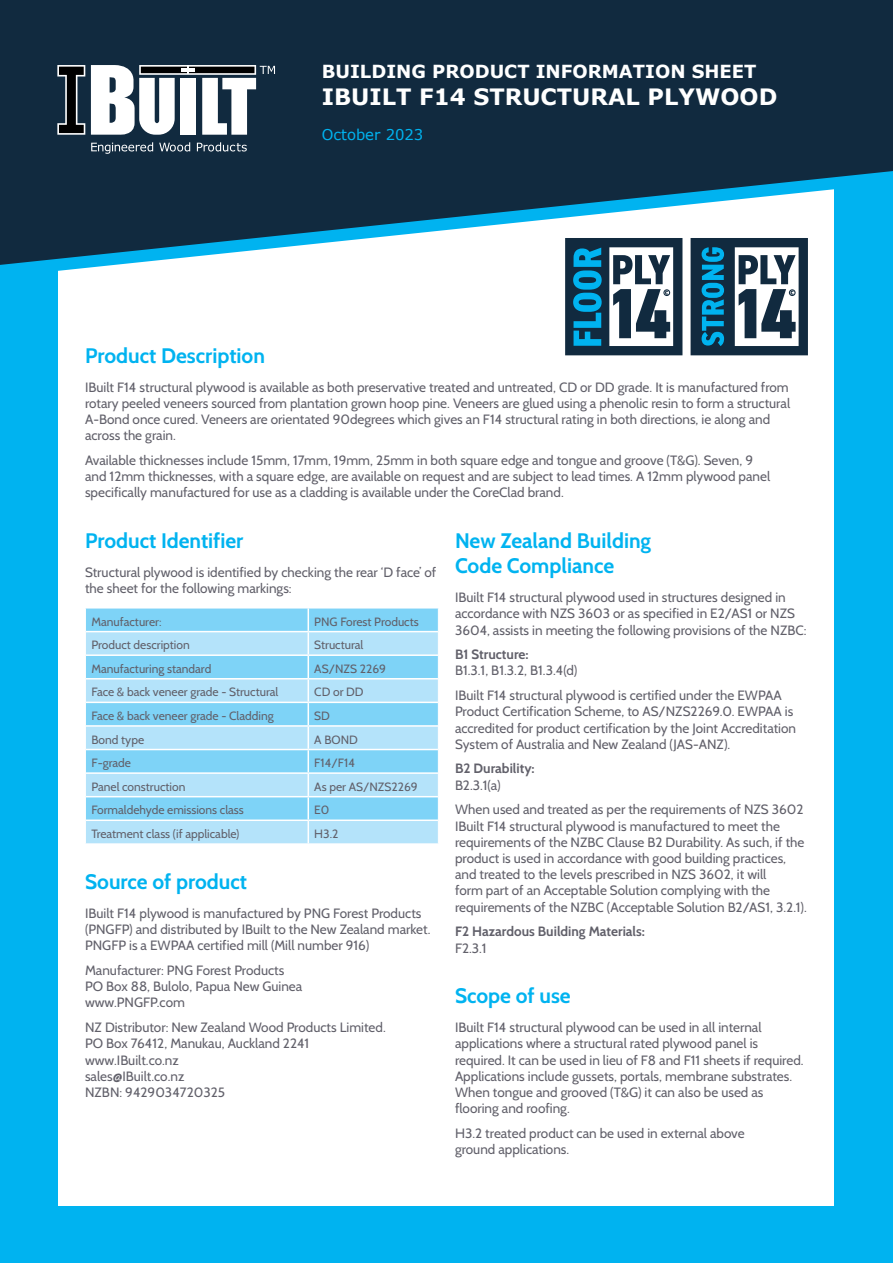
<style>
.page{position:relative;width:893px;height:1263px;background:#fff}
.page>*{position:absolute;margin:0;border:0;box-sizing:border-box;transform-origin:0 0}
.t1{font:700 22.5px "Verdana";color:#fff}
.t2{font:700 21px/25.2px "Cabin";color:#00b3f0}
.t3{font:700 18px "Verdana";color:#fff}
.t4{font:14.85px "Verdana";color:#00b3f0}
.t5{font:13.5px/16.2px "Cabin";color:#61606a}
.t6{font:700 13.5px "Cabin";color:#61606a}
.t7{font:12px "Cabin";color:#61606a}
</style>
<div class="page">
<div style="left:0;top:154px;width:893px;height:1109px;background:#00b3f0"></div>
<div style="left:58px;top:142px;width:775px;height:1063px;background:#fff"></div>
<div style="left:0;top:0;width:893px;height:171px;background:#112a3f"></div>
<svg style="left:0;top:171px;width:893px;height:106px"></svg>
<svg style="left:565px;top:238px;width:117px;height:117px"></svg>
<svg style="left:691px;top:238px;width:117px;height:117px"></svg>
<svg style="left:57px;top:65px;width:28px;height:70px"></svg>
<svg style="left:91px;top:65px;width:184px;height:71px"></svg>
<svg style="left:91px;top:142px;width:62px;height:12px"></svg>
<svg style="left:159px;top:142px;width:31px;height:10px"></svg>
<svg style="left:197px;top:142px;width:50px;height:10px"></svg>
<div style="left:86px;top:609px;width:352px;height:22px;background:#7ed3f7"></div>
<svg style="left:86px;top:632px;width:352px;height:211px;fill:#b4e3fa"></svg>
<hr style="left:86px;top:654px;width:222px;height:2px;background:#fff">
<hr style="left:308px;top:654px;width:130px;height:2px;background:#fff">
<hr style="left:86px;top:678px;width:222px;height:1px;background:#fff">
<hr style="left:308px;top:678px;width:130px;height:1px;background:#fff">
<hr style="left:86px;top:702px;width:222px;height:1px;background:#fff">
<hr style="left:308px;top:702px;width:130px;height:1px;background:#fff">
<hr style="left:86px;top:725px;width:222px;height:2px;background:#fff">
<hr style="left:308px;top:725px;width:130px;height:2px;background:#fff">
<hr style="left:86px;top:749px;width:222px;height:1px;background:#fff">
<hr style="left:308px;top:749px;width:130px;height:1px;background:#fff">
<hr style="left:86px;top:772px;width:222px;height:2px;background:#fff">
<hr style="left:308px;top:772px;width:130px;height:2px;background:#fff">
<hr style="left:86px;top:796px;width:222px;height:1px;background:#fff">
<hr style="left:308px;top:796px;width:130px;height:1px;background:#fff">
<hr style="left:86px;top:819px;width:222px;height:2px;background:#fff">
<hr style="left:308px;top:819px;width:130px;height:2px;background:#fff">
<svg style="left:308px;top:608px;width:1px;height:235px"></svg>
<h3 class="t3" style="left:322px;top:60px;width:436px">BUILDING PRODUCT INFORMATION SHEET</h3>
<h1 class="t1" style="left:322px;top:82px;width:457px">IBUILT F14 STRUCTURAL PLYWOOD</h1>
<p class="t4" style="left:322px;top:126px;width:103px">October 2023</p>
<h2 class="t2" style="left:85px;top:343px;width:181px">Product Description</h2>
<p class="t5" style="left:85px;top:379px;width:707px">IBuilt F14 structural plywood is available as both preservative treated and untreated, CD or DD grade. It is manufactured from rotary peeled veneers sourced from plantation grown hoop pine. Veneers are glued using a phenolic resin to form a structural A-Bond once cured. Veneers are orientated 90degrees which gives an F14 structural rating in both directions, ie along and across the grain.</p>
<p class="t5" style="left:85px;top:452px;width:687px">Available thicknesses include 15mm, 17mm, 19mm, 25mm in both square edge and tongue and groove (T&amp;G). Seven, 9 and 12mm thicknesses, with a square edge, are available on request and are subject to lead times. A 12mm plywood panel specifically manufactured for use as a cladding is available under the CoreClad brand.</p>
<h2 class="t2" style="left:85px;top:528px;width:160px">Product Identifier</h2>
<p class="t5" style="left:85px;top:564px;width:353px">Structural plywood is identified by checking the rear ‘D face’ of the sheet for the following markings:</p>
<p class="t7" style="left:91px;top:614px;width:72px">Manufacturer:</p>
<p class="t7" style="left:314px;top:614px;width:106px">PNG Forest Products</p>
<p class="t7" style="left:91px;top:638px;width:100px">Product description</p>
<p class="t7" style="left:314px;top:638px;width:51px">Structural</p>
<p class="t7" style="left:91px;top:661px;width:121px">Manufacturing standard</p>
<p class="t7" style="left:314px;top:661px;width:73px">AS/NZS 2269</p>
<p class="t7" style="left:91px;top:685px;width:188px">Face &amp; back veneer grade - Structural</p>
<p class="t7" style="left:314px;top:685px;width:51px">CD or DD</p>
<p class="t7" style="left:91px;top:708px;width:184px">Face &amp; back veneer grade - Cladding</p>
<p class="t7" style="left:314px;top:708px;width:17px">SD</p>
<p class="t7" style="left:91px;top:732px;width:54px">Bond type</p>
<p class="t7" style="left:314px;top:732px;width:45px">A BOND</p>
<p class="t7" style="left:91px;top:755px;width:41px">F-grade</p>
<p class="t7" style="left:314px;top:755px;width:42px">F14/F14</p>
<p class="t7" style="left:91px;top:779px;width:96px">Panel construction</p>
<p class="t7" style="left:314px;top:779px;width:105px">As per AS/NZS2269</p>
<p class="t7" style="left:91px;top:803px;width:154px">Formaldehyde emissions class</p>
<p class="t7" style="left:314px;top:803px;width:17px">E0</p>
<p class="t7" style="left:91px;top:826px;width:150px">Treatment class (if applicable)</p>
<p class="t7" style="left:314px;top:826px;width:26px">H3.2</p>
<h2 class="t2" style="left:85px;top:869px;width:163px">Source of product</h2>
<p class="t5" style="left:85px;top:905px;width:347px">IBuilt F14 plywood is manufactured by PNG Forest Products (PNGFP) and distributed by IBuilt to the New Zealand market.<br>PNGFP is a EWPAA certified mill (Mill number 916)</p>
<p class="t5" style="left:85px;top:962px;width:219px">Manufacturer: PNG Forest Products<br>PO Box 88, Bulolo, Papua New Guinea www.PNGFP.com</p>
<p class="t5" style="left:85px;top:1019px;width:302px">NZ Distributor: New Zealand Wood Products Limited.<br>PO Box 76412, Manukau, Auckland 2241 www.IBuilt.co.nz<br>sales@IBuilt.co.nz<br>NZBN: 9429034720325</p>
<h2 class="t2" style="left:455px;top:528px;width:198px">New Zealand Building<br>Code Compliance</h2>
<p class="t5" style="left:455px;top:589px;width:353px">IBuilt F14 structural plywood used in structures designed in accordance with NZS 3603 or as specified in E2/AS1 or NZS<br>3604, assists in meeting the following provisions of the NZBC:</p>
<p class="t6" style="left:455px;top:646px;width:75px">B1 Structure:</p>
<p class="t5" style="left:455px;top:658px;width:328px;line-height:24.8px">B1.3.1, B1.3.2, B1.3.4(d)<br>IBuilt F14 structural plywood is certified under the EWPAA</p>
<p class="t5" style="left:455px;top:703px;width:343px">Product Certification Scheme, to AS/NZS2269.0. EWPAA is accredited for product certification by the Joint Accreditation<br>System of Australia and New Zealand (JAS-ANZ).</p>
<p class="t6" style="left:455px;top:760px;width:81px">B2 Durability:</p>
<p class="t5" style="left:455px;top:772px;width:350px;line-height:24.8px">B2.3.1(a)<br>When used and treated as per the requirements of NZS 3602</p>
<p class="t5" style="left:455px;top:818px;width:353px">IBuilt F14 structural plywood is manufactured to meet the requirements of the NZBC Clause B2 Durability. As such, if the product is used in accordance with good building practices, and treated to the levels prescribed in NZS 3602, it will<br>form part of an Acceptable Solution complying with the requirements of the NZBC (Acceptable Solution B2/AS1, 3.2.1).</p>
<p class="t6" style="left:455px;top:923px;width:192px">F2 Hazardous Building Materials:</p>
<p class="t5" style="left:455px;top:939px;width:33px">F2.3.1</p>
<h2 class="t2" style="left:455px;top:983px;width:117px">Scope of use</h2>
<p class="t5" style="left:455px;top:1019px;width:350px">IBuilt F14 structural plywood can be used in all internal applications where a structural rated plywood panel is required. It can be used in lieu of F8 and F11 sheets if required.<br>Applications include gussets, portals, membrane substrates.<br>When tongue and grooved (T&amp;G) it can also be used as flooring and roofing.</p>
<p class="t5" style="left:455px;top:1125px;width:291px">H3.2 treated product can be used in external above ground applications.</p>
</div>
